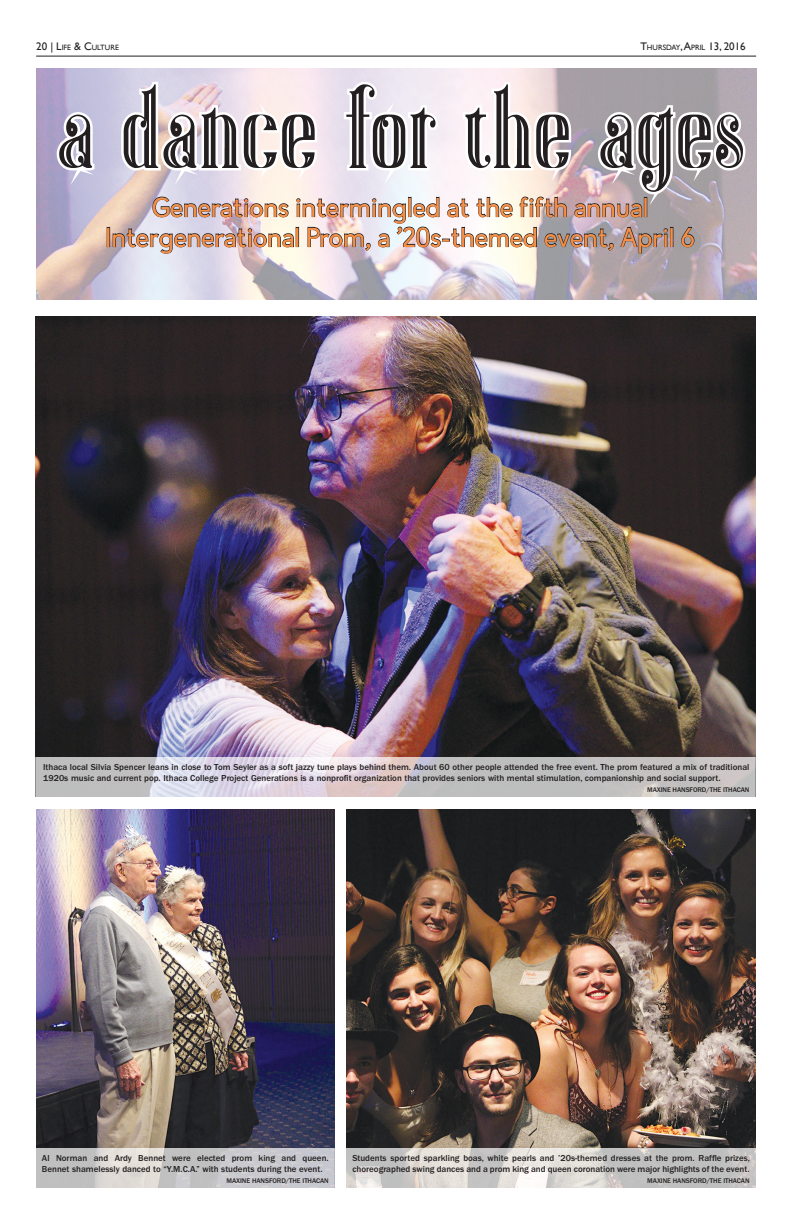
<style>
.page{position:relative;width:792px;height:1224px;background:#fff}
.page>*{position:absolute;margin:0;border:0;box-sizing:border-box;transform-origin:0 0}
.t1{font:114.4px "Gatsby Inline";color:#231f20;scale:.77 1}
.t2{font:25px/30px "Crescent";color:#f68e43;text-align:center}
.t3{font:500 9px/11px "ITC Franklin Gothic Std";color:#231f20}
.t4{font:7.7px "Gill Sans";color:#231f20}
.t5{font:500 7px "ITC Franklin Gothic Std";letter-spacing:-.01em;color:#231f20}
.s1{font-size:11px}
</style>
<div class="page">
<hr style="left:36px;top:56px;width:720px;height:1px;background:#231f20">
<img style="left:36px;top:69px;width:720px;height:231px">
<img style="left:36px;top:809px;width:299px;height:339px">
<img style="left:35px;top:316px;width:721px;height:441px">
<img style="left:347px;top:809px;width:409px;height:339px">
<svg style="left:346px;top:1148px;width:410px;height:40px;background:#d1cfcc"></svg>
<svg style="left:36px;top:1148px;width:299px;height:40px;background:#cbcacb"></svg>
<svg style="left:53px;top:55px;width:694px;height:199px"></svg>
<svg style="left:35px;top:757px;width:721px;height:40px;background:#cbc7cb"></svg>
<p class="t4" style="left:36px;top:42px;width:84px"><span class="s1">20 | L</span>IFE <span class="s1">&amp; C</span>ULTURE</p>
<p class="t4" style="left:640px;top:42px;width:107px"><span class="s1">T</span>HURSDAY<span class="s1">, A</span>PRIL <span class="s1">13, 2016</span></p>
<h1 class="t1" style="left:57px;top:84px;width:896px">A Dance for the ages</h1>
<h2 class="t2" style="left:105px;top:194px;width:591px">Generations intermingled at the fifth annual<br>Intergenerational Prom, a '20s-themed event, April 6</h2>
<p class="t3" style="left:43px;top:761px;width:708px">Ithaca local Silvia Spencer leans in close to Tom Seyler as a soft jazzy tune plays behind them. About 60 other people attended the free event. The prom featured a mix of traditional<br>1920s music and current pop. Ithaca College Project Generations is a nonprofit organization that provides seniors with mental stimulation, companionship and social support.</p>
<p class="t5" style="left:647px;top:786px;width:104px">MAXINE HANSFORD/THE ITHACAN</p>
<p class="t3" style="left:42px;top:1152px;width:288px">Al Norman and Ardy Bennet were elected prom king and queen.<br>Bennet shamelessly danced to “Y.M.C.A.” with students during the event.</p>
<p class="t5" style="left:227px;top:1177px;width:104px">MAXINE HANSFORD/THE ITHACAN</p>
<p class="t3" style="left:352px;top:1153px;width:399px">Students sported sparkling boas, white pearls and ’20s-themed dresses at the prom. Raffle prizes, choreographed swing dances and a prom king and queen coronation were major highlights of the event.</p>
<p class="t5" style="left:647px;top:1177px;width:104px">MAXINE HANSFORD/THE ITHACAN</p>
</div>
